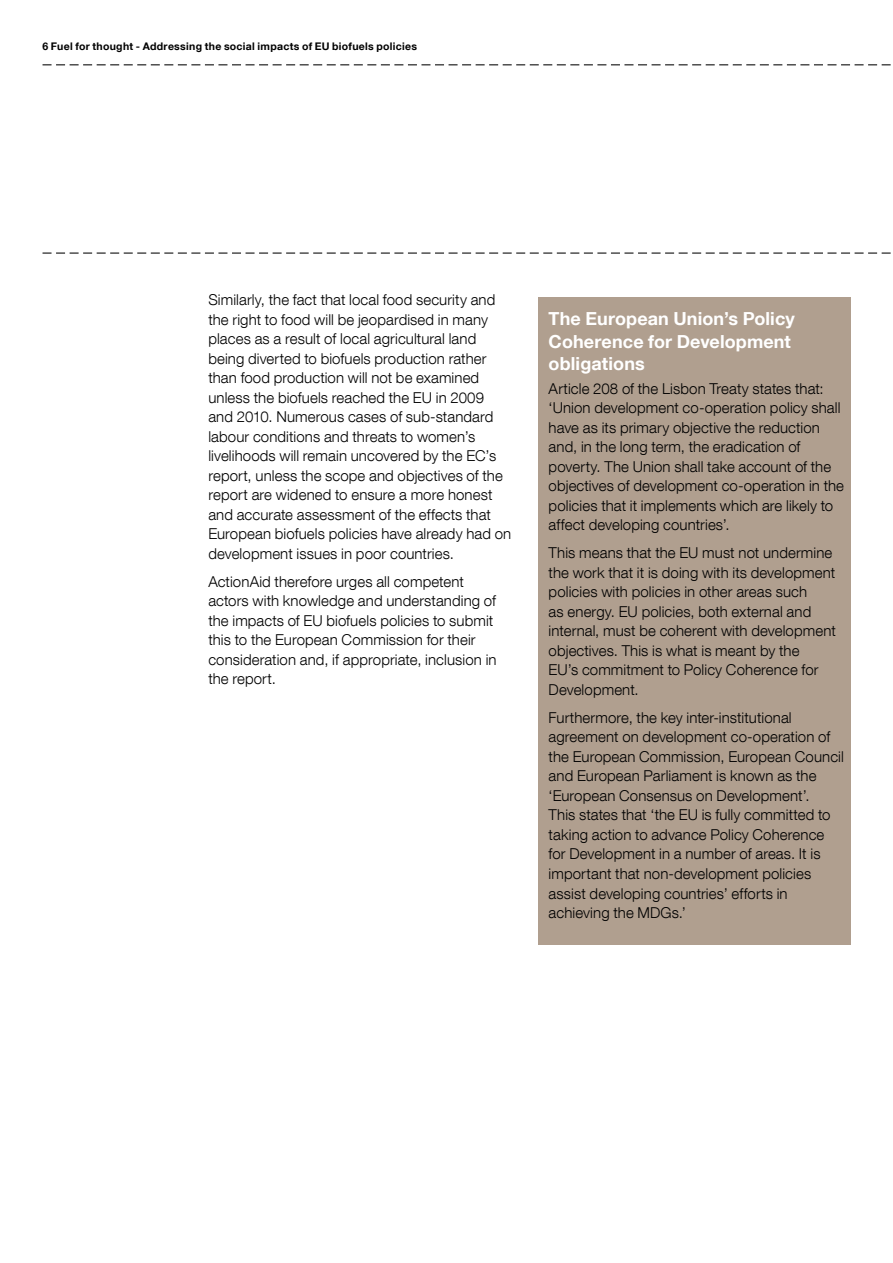
<style>
.page{position:relative;width:893px;height:1263px;background:#fff}
.page>*{position:absolute;margin:0;border:0;box-sizing:border-box;transform-origin:0 0}
.t1{font:700 18px/22.5px "Helvetica Neue LT Com";letter-spacing:.005em;color:#fff}
.t2{font:300 15px/19.5px "Helvetica Neue LT Com";letter-spacing:.01em;color:#000}
.t3{font:700 10.5px "Helvetica Neue LT Com";letter-spacing:.03em;color:#000}
</style>
<div class="page">
<svg style="left:43px;top:64px;width:848px;height:1px"></svg>
<svg style="left:43px;top:253px;width:848px;height:1px"></svg>
<div style="left:538px;top:297px;width:312px;height:648px;background:#b09f8f"></div>
<p class="t3" style="left:43px;top:40px;width:376px">6 Fuel for thought - Addressing the social impacts of EU biofuels policies</p>
<p class="t2" style="left:208px;top:290px;width:304px">Similarly, the fact that local food security and the right to food will be jeopardised in many places as a result of local agricultural land being diverted to biofuels production rather than food production will not be examined unless the biofuels reached the EU in 2009 and 2010. Numerous cases of sub-standard labour conditions and threats to women’s livelihoods will remain uncovered by the EC’s report, unless the scope and objectives of the report are widened to ensure a more honest and accurate assessment of the effects that European biofuels policies have already had on development issues in poor countries.</p>
<p class="t2" style="left:208px;top:571px;width:290px">ActionAid therefore urges all competent actors with knowledge and understanding of the impacts of EU biofuels policies to submit this to the European Commission for their consideration and, if appropriate, inclusion in the report.</p>
<p class="t1" style="left:549px;top:307px;width:248px">The European Union’s Policy<br>Coherence for Development obligations</p>
<p class="t2" style="left:549px;top:378px;width:297px">Article 208 of the Lisbon Treaty states that: ‘Union development co-operation policy shall have as its primary objective the reduction and, in the long term, the eradication of poverty. The Union shall take account of the objectives of development co-operation in the policies that it implements which are likely to affect developing countries’.</p>
<p class="t2" style="left:549px;top:543px;width:289px">This means that the EU must not undermine the work that it is doing with its development policies with policies in other areas such<br>as energy. EU policies, both external and internal, must be coherent with development objectives. This is what is meant by the<br>EU’s commitment to Policy Coherence for Development.</p>
<p class="t2" style="left:549px;top:707px;width:297px">Furthermore, the key inter-institutional agreement on development co-operation of the European Commission, European Council and European Parliament is known as the ‘European Consensus on Development’.<br>This states that ‘the EU is fully committed to taking action to advance Policy Coherence for Development in a number of areas. It is important that non-development policies assist developing countries’ efforts in achieving the MDGs.’</p>
</div>
